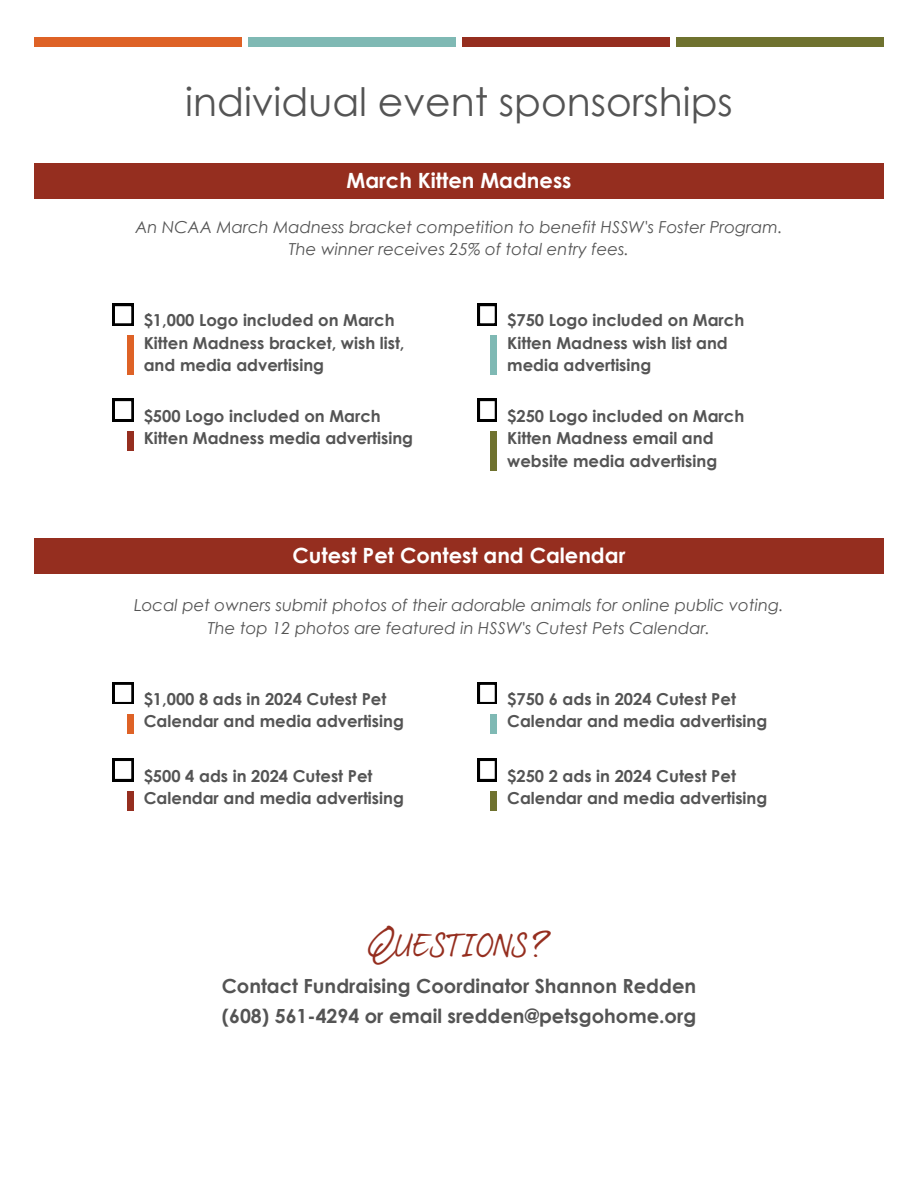
<style>
.page{position:relative;width:918px;height:1188px;background:#fff}
.page>*{position:absolute;margin:0;border:0;box-sizing:border-box;transform-origin:0 0}
.t1{font:40.5px "dear Joe 4 Smooth Plaincaps";color:#952e1f}
.t2{font:39.3px "Century Gothic";color:#545454}
.t3{font:700 21px "Century Gothic";color:#fff}
.t4{font:700 19.5px "Century Gothic";color:#545454}
.t5{font:700 16.5px/22.5px "Century Gothic";color:#545454}
.t6{font:italic 16.5px/22.5px "Century Gothic";color:#545454;text-align:center}
</style>
<div class="page">
<div style="left:34px;top:38px;width:208px;height:9px;background:#de6226"></div>
<div style="left:248px;top:38px;width:208px;height:9px;background:#7fb9b4"></div>
<div style="left:462px;top:38px;width:207px;height:9px;background:#952e1f"></div>
<div style="left:676px;top:38px;width:208px;height:9px;background:#6f722f"></div>
<svg style="left:113px;top:304px;width:20px;height:21px"></svg>
<div style="left:127px;top:336px;width:7px;height:39px;background:#de6226"></div>
<svg style="left:478px;top:304px;width:19px;height:21px"></svg>
<div style="left:490px;top:336px;width:7px;height:39px;background:#7fb9b4"></div>
<svg style="left:113px;top:399px;width:20px;height:22px"></svg>
<div style="left:127px;top:431px;width:7px;height:20px;background:#952e1f"></div>
<svg style="left:478px;top:399px;width:19px;height:22px"></svg>
<div style="left:490px;top:431px;width:7px;height:40px;background:#6f722f"></div>
<svg style="left:113px;top:683px;width:20px;height:21px"></svg>
<div style="left:127px;top:714px;width:7px;height:20px;background:#de6226"></div>
<svg style="left:478px;top:683px;width:19px;height:21px"></svg>
<div style="left:490px;top:714px;width:7px;height:20px;background:#7fb9b4"></div>
<svg style="left:113px;top:759px;width:20px;height:22px"></svg>
<div style="left:127px;top:791px;width:7px;height:20px;background:#952e1f"></div>
<svg style="left:478px;top:759px;width:19px;height:22px"></svg>
<div style="left:490px;top:791px;width:7px;height:20px;background:#6f722f"></div>
<div style="left:34px;top:163px;width:850px;height:36px;background:#952e1f"></div>
<div style="left:34px;top:539px;width:850px;height:35px;background:#952e1f"></div>
<p class="t2" style="left:185px;top:76px;width:549px">individual event sponsorships</p>
<p class="t3" style="left:346px;top:166px;width:226px">March Kitten Madness</p>
<p class="t6" style="left:135px;top:215px;width:649px">An NCAA March Madness bracket competition to benefit HSSW's Foster Program.<br>The winner receives 25% of total entry fees.</p>
<p class="t5" style="left:144px;top:308px;width:262px">$1,000 Logo included on March<br>Kitten Madness bracket, wish list, and media advertising</p>
<p class="t5" style="left:507px;top:308px;width:239px">$750 Logo included on March<br>Kitten Madness wish list and media advertising</p>
<p class="t5" style="left:144px;top:404px;width:239px">$500 Logo included on March</p>
<p class="t5" style="left:144px;top:427px;width:271px">Kitten Madness media advertising</p>
<p class="t5" style="left:507px;top:404px;width:239px">$250 Logo included on March<br>Kitten Madness email and website media advertising</p>
<p class="t3" style="left:293px;top:542px;width:334px">Cutest Pet Contest and Calendar</p>
<p class="t6" style="left:134px;top:594px;width:651px">Local pet owners submit photos of their adorable animals for online public voting.<br>The top 12 photos are featured in HSSW's Cutest Pets Calendar.</p>
<p class="t5" style="left:144px;top:687px;width:262px">$1,000 8 ads in 2024 Cutest Pet<br>Calendar and media advertising</p>
<p class="t5" style="left:507px;top:687px;width:262px">$750 6 ads in 2024 Cutest Pet<br>Calendar and media advertising</p>
<p class="t5" style="left:144px;top:764px;width:262px">$500 4 ads in 2024 Cutest Pet<br>Calendar and media advertising</p>
<p class="t5" style="left:507px;top:764px;width:262px">$250 2 ads in 2024 Cutest Pet<br>Calendar and media advertising</p>
<p class="t1" style="left:369px;top:918px;width:182px">Questions?</p>
<p class="t4" style="left:222px;top:973px;width:476px">Contact Fundraising Coordinator Shannon Redden</p>
<p class="t4" style="left:222px;top:1004px;width:476px">(608) 561-4294 or email sredden@petsgohome.org</p>
</div>
